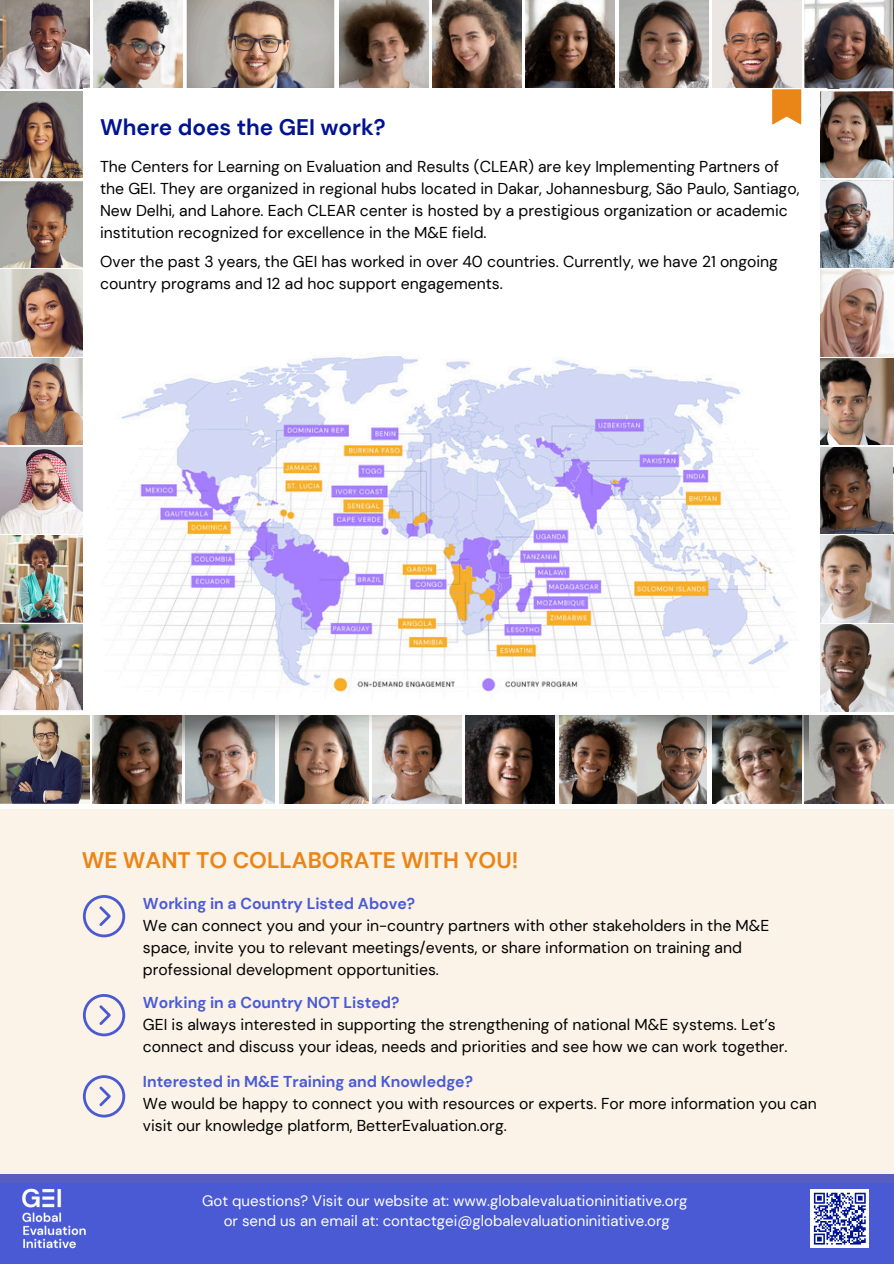
<style>
.page{position:relative;width:894px;height:1264px;background:#fff}
.page>*{position:absolute;margin:0;border:0;box-sizing:border-box;transform-origin:0 0}
.t1{font:700 22.5px "DM Sans";color:#ea8517}
.t2{font:700 22.5px "DM Sans";color:#001391}
.t3{font:15.75px/21.9px "DM Sans";color:#000}
.t4{font:700 15.75px "DM Sans";color:#495ad4}
.t5{font:15px "DM Sans";color:#fff}
</style>
<div class="page">
<img style="left:1px;top:91px;width:82px;height:87px">
<img style="left:820px;top:91px;width:73px;height:87px">
<img style="left:0;top:181px;width:83px;height:86px">
<img style="left:820px;top:181px;width:73px;height:86px">
<img style="left:0;top:269px;width:83px;height:87px">
<img style="left:820px;top:269px;width:73px;height:87px">
<img style="left:0;top:358px;width:83px;height:87px">
<img style="left:820px;top:358px;width:73px;height:87px">
<img style="left:0;top:447px;width:83px;height:87px">
<img style="left:820px;top:447px;width:73px;height:87px">
<img style="left:0;top:536px;width:83px;height:86px">
<img style="left:820px;top:536px;width:73px;height:86px">
<img style="left:0;top:624px;width:83px;height:87px">
<img style="left:820px;top:624px;width:73px;height:87px">
<img style="left:0;top:715px;width:89px;height:89px">
<img style="left:804px;top:715px;width:89px;height:89px">
<img style="left:1px;top:0;width:88px;height:89px">
<img style="left:94px;top:0;width:88px;height:88px">
<img style="left:339px;top:0;width:89px;height:88px">
<img style="left:93px;top:715px;width:88px;height:89px">
<img style="left:432px;top:0;width:89px;height:88px">
<img style="left:186px;top:771px;width:89px;height:33px">
<img style="left:804px;top:0;width:89px;height:89px">
<img style="left:187px;top:0;width:147px;height:88px">
<img style="left:559px;top:771px;width:147px;height:33px">
<img style="left:525px;top:0;width:89px;height:88px">
<img style="left:279px;top:771px;width:89px;height:33px">
<img style="left:619px;top:0;width:88px;height:88px">
<img style="left:372px;top:771px;width:89px;height:33px">
<img style="left:712px;top:0;width:89px;height:88px">
<img style="left:466px;top:771px;width:88px;height:33px">
<img style="left:712px;top:771px;width:89px;height:33px">
<img style="left:95px;top:715px;width:713px;height:56px">
<svg style="left:772px;top:89px;width:29px;height:35px"></svg>
<div style="left:0;top:1174px;width:893px;height:89px;background:#495ad4"></div>
<div style="left:0;top:809px;width:893px;height:373px;background:#fcf3e8"></div>
<svg style="left:83px;top:895px;width:42px;height:42px"></svg>
<svg style="left:83px;top:994px;width:42px;height:42px"></svg>
<svg style="left:83px;top:1075px;width:42px;height:42px"></svg>
<div style="left:810px;top:1189px;width:58px;height:58px;background:#fff"></div>
<svg style="left:813px;top:1192px;width:53px;height:53px"></svg>
<img style="left:4px;top:1174px;width:99px;height:75px">
<img style="left:121px;top:356px;width:667px;height:336px">
<p class="t2" style="left:100px;top:113px;width:287px">Where does the GEI work?</p>
<p class="t3" style="left:100px;top:156px;width:700px">The Centers for Learning on Evaluation and Results (CLEAR) are key Implementing Partners of the GEI. They are organized in regional hubs located in Dakar, Johannesburg, São Paulo, Santiago, New Delhi, and Lahore. Each CLEAR center is hosted by a prestigious organization or academic institution recognized for excellence in the M&amp;E field.</p>
<p class="t3" style="left:100px;top:251px;width:679px">Over the past 3 years, the GEI has worked in over 40 countries. Currently, we have 21 ongoing country programs and 12 ad hoc support engagements.</p>
<p class="t1" style="left:82px;top:845px;width:438px">WE WANT TO COLLABORATE WITH YOU!</p>
<p class="t4" style="left:143px;top:893px;width:274px">Working in a Country Listed Above?</p>
<p class="t3" style="left:143px;top:914px;width:627px">We can connect you and your in-country partners with other stakeholders in the M&amp;E space, invite you to relevant meetings/events, or share information on training and professional development opportunities.</p>
<p class="t4" style="left:143px;top:992px;width:258px">Working in a Country NOT Listed?</p>
<p class="t3" style="left:143px;top:1013px;width:646px">GEI is always interested in supporting the strengthening of national M&amp;E systems. Let’s connect and discuss your ideas, needs and priorities and see how we can work together.</p>
<p class="t4" style="left:143px;top:1071px;width:331px">Interested in M&amp;E Training and Knowledge?</p>
<p class="t3" style="left:143px;top:1092px;width:675px">We would be happy to connect you with resources or experts. For more information you can visit our knowledge platform, BetterEvaluation.org.</p>
<p class="t5" style="left:202px;top:1190px;width:486px">Got questions? Visit our website at: www.globalevaluationinitiative.org</p>
<p class="t5" style="left:224px;top:1211px;width:447px">or send us an email at: contactgei@globalevaluationinitiative.org</p>
</div>
